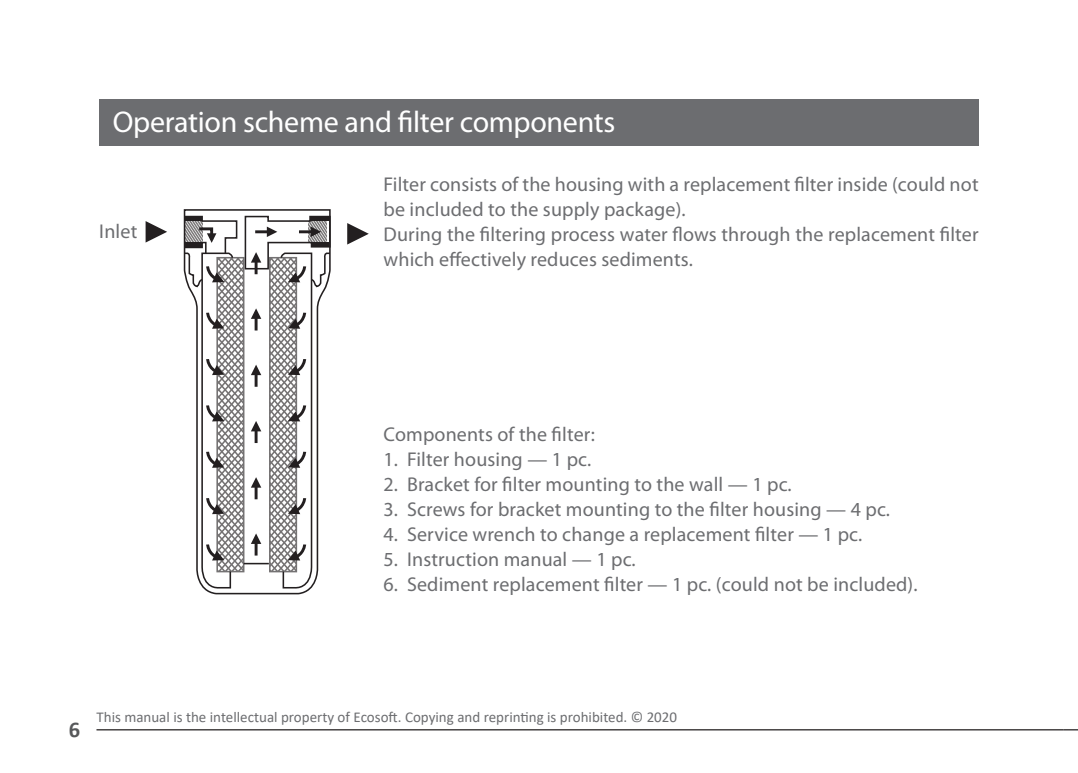
<style>
.page{position:relative;width:1078px;height:773px;background:#fff}
.page>*{position:absolute;margin:0;border:0;box-sizing:border-box;transform-origin:0 0}
.t1{font:30px "Myriad Pro";letter-spacing:-.01em;color:#fff}
.t2{font:700 22.5px "Calibri";color:#57585a}
.t3{font:20px/25px "Myriad Pro";letter-spacing:.005em;color:#6c6d70}
.t4{font:15px "Calibri";color:#6c6d70}
</style>
<div class="page">
<svg style="left:1063px;top:729px;width:14px;height:1px"></svg>
<hr style="left:96px;top:729px;width:967px;height:1px;background:#231f20">
<div style="left:99px;top:100px;width:879px;height:46px;background:#6c6d70"></div>
<svg style="left:145px;top:221px;width:22px;height:21px"></svg>
<svg style="left:347px;top:223px;width:22px;height:21px"></svg>
<svg style="left:183px;top:209px;width:148px;height:386px"></svg>
<svg style="left:183px;top:215px;width:148px;height:374px"></svg>
<p class="t1" style="left:113px;top:103px;width:504px">Operation scheme and filter components</p>
<p class="t3" style="left:99px;top:219px;width:40px">Inlet</p>
<p class="t3" style="left:383px;top:171px;width:596px">Filter consists of the housing with a replacement filter inside (could not be included to the supply package).</p>
<p class="t3" style="left:383px;top:221px;width:596px">During the filtering process water flows through the replacement filter which effectively reduces sediments.</p>
<p class="t3" style="left:383px;top:421px;width:213px">Components of the filter:</p>
<p class="t3" style="left:383px;top:446px;width:209px">1. Filter housing — 1 pc.</p>
<p class="t3" style="left:383px;top:471px;width:409px">2. Bracket for filter mounting to the wall — 1 pc.</p>
<p class="t3" style="left:383px;top:496px;width:508px">3. Screws for bracket mounting to the filter housing — 4 pc.</p>
<p class="t3" style="left:383px;top:521px;width:480px">4. Service wrench to change a replacement filter — 1 pc.</p>
<p class="t3" style="left:383px;top:546px;width:254px">5. Instruction manual — 1 pc.</p>
<p class="t3" style="left:383px;top:571px;width:535px">6. Sediment replacement filter — 1 pc. (could not be included).</p>
<p class="t2" style="left:69px;top:713px;width:13px">6</p>
<p class="t4" style="left:96px;top:706px;width:582px">This manual is the intellectual property of Ecosoft. Copying and reprinting is prohibited. © 2020</p>
</div>
